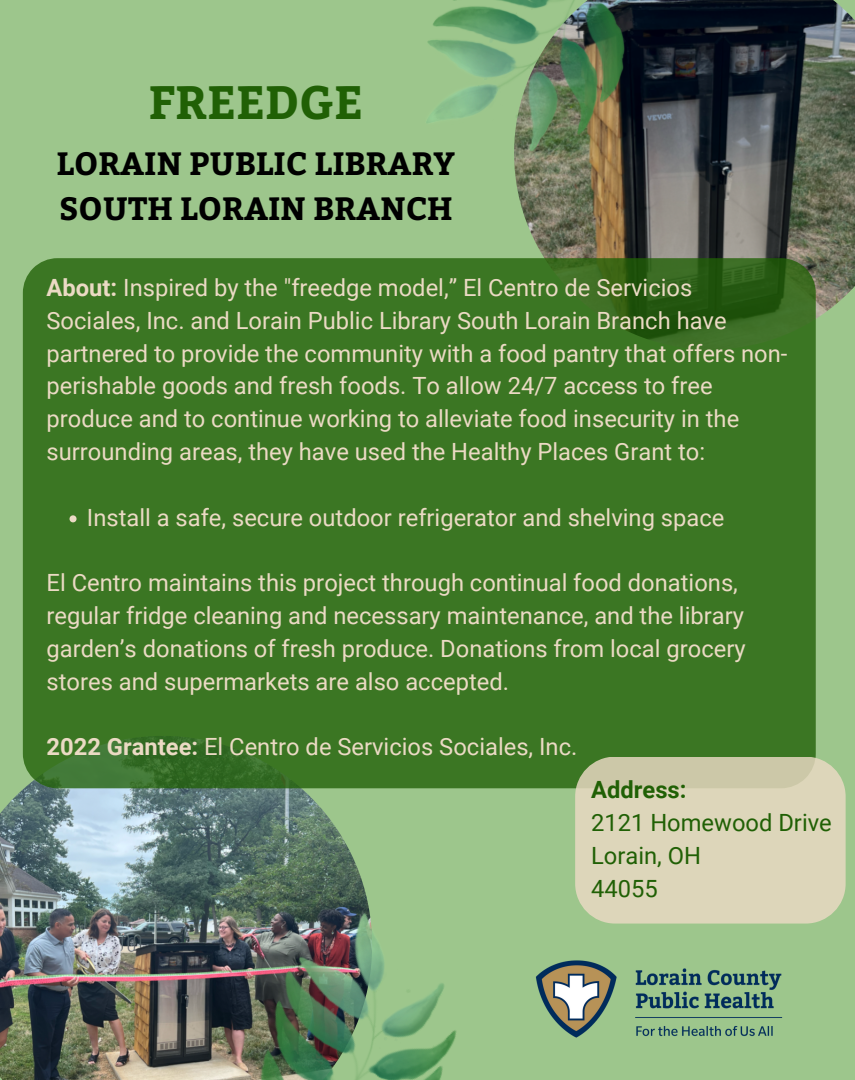
<style>
.page{position:relative;width:855px;height:1080px;background:#9dc68c}
.page>*{position:absolute;margin:0;border:0;box-sizing:border-box;transform-origin:0 0}
.t1{font:700 46.62px "Bitter";color:#206005}
.t2{font:700 32.19px/45px "Bitter";color:#000}
.t3{font:23.75px/32.8px "Roboto";color:#ebdac4}
.t4{font:23.75px "Roboto";color:#206005}
.t5{font:700 23.75px "Roboto";color:#206005}
.s1{font-weight:700}
</style>
<div class="page">
<img style="left:0;top:736px;width:372px;height:344px">
<img style="left:514px;top:0;width:341px;height:319px">
<div style="left:23px;top:258px;width:793px;height:530px;background:#3b7623"></div>
<img style="left:536px;top:960px;width:247px;height:78px">
<img style="left:426px;top:0;width:218px;height:153px">
<svg style="left:70px;top:515px;width:7px;height:7px"></svg>
<div style="left:575px;top:757px;width:271px;height:167px;background:linear-gradient(to bottom,#d3ceb0,#e1d9be);border-radius:40px"></div>
<img style="left:195px;top:893px;width:261px;height:187px">
<p class="t1" style="left:148px;top:74px;width:216px">FREEDGE</p>
<p class="t2" style="left:57px;top:141px;width:400px">LORAIN PUBLIC LIBRARY<br>SOUTH LORAIN BRANCH</p>
<p class="t3" style="left:47px;top:271px;width:742px"><span class="s1">About:</span> Inspired by the "freedge model,” El Centro de Servicios Sociales, Inc. and Lorain Public Library South Lorain Branch have partnered to provide the community with a food pantry that offers non&shy;perishable goods and fresh foods. To allow 24/7 access to free produce and to continue working to alleviate food insecurity in the surrounding areas, they have used the Healthy Places Grant to:</p>
<p class="t3" style="left:87px;top:501px;width:639px">Install a safe, secure outdoor refrigerator and shelving space</p>
<p class="t3" style="left:47px;top:567px;width:701px">El Centro maintains this project through continual food donations, regular fridge cleaning and necessary maintenance, and the library garden’s donations of fresh produce. Donations from local grocery stores and supermarkets are also accepted.</p>
<p class="t3" style="left:47px;top:731px;width:532px"><span class="s1">2022 Grantee:</span> El Centro de Servicios Sociales, Inc.</p>
<p class="t5" style="left:591px;top:776px;width:97px">Address:</p>
<p class="t4" style="left:591px;top:809px;width:242px">2121 Homewood Drive</p>
<p class="t4" style="left:591px;top:842px;width:111px">Lorain, OH</p>
<p class="t4" style="left:591px;top:875px;width:68px">44055</p>
</div>
